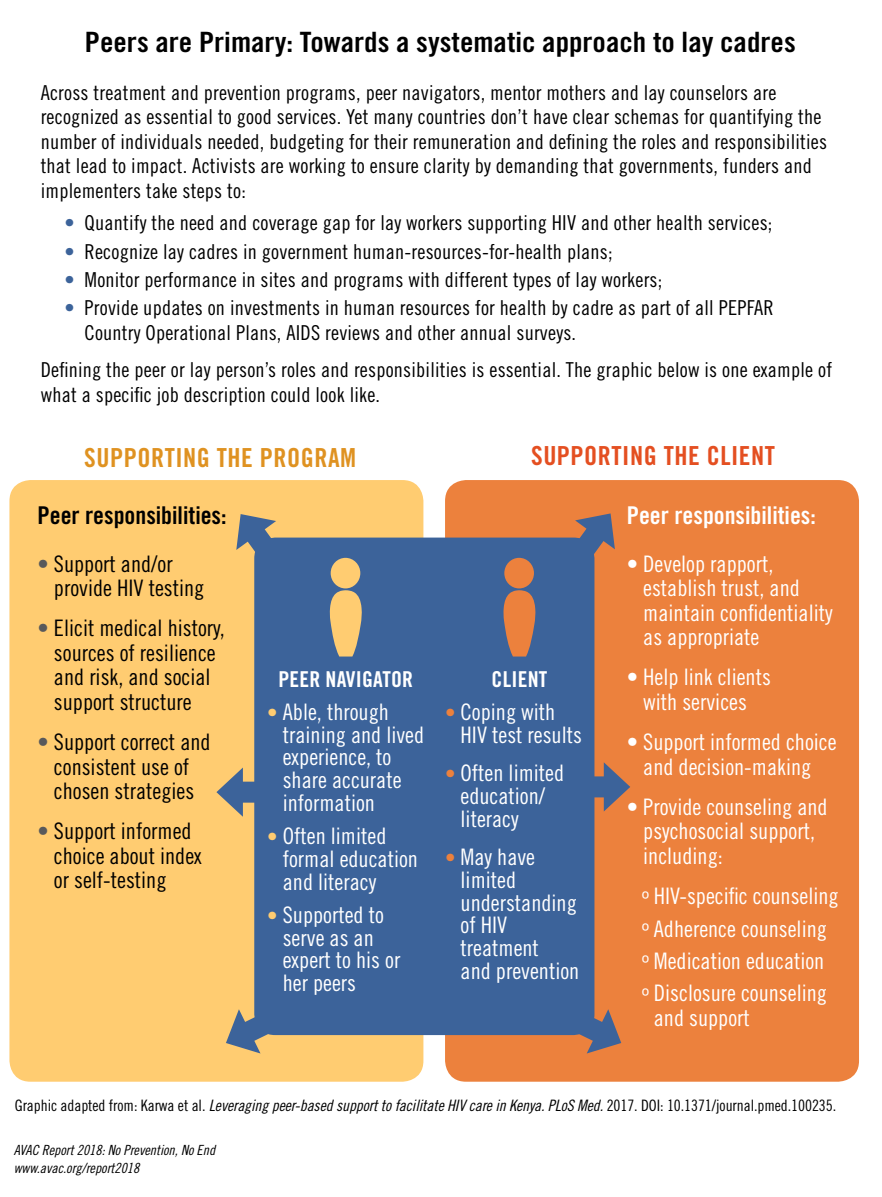
<style>
.page{position:relative;width:882px;height:1197px;background:#fff}
.page>*{position:absolute;margin:0;border:0;box-sizing:border-box;transform-origin:0 0}
.t1{font:28px "Trade Gothic Bold Cond Twenty";color:#000;scale:1.08 1}
.t2{font:26.25px "Trade Gothic Bold Cond Twenty";letter-spacing:.02em;color:#df9221}
.t3{font:26.25px "Trade Gothic Bold Cond Twenty";letter-spacing:.02em;color:#e44f21}
.t4{font:24.5px "Trade Gothic Bold Cond Twenty";color:#000}
.t5{font:24.5px "Trade Gothic Bold Cond Twenty";color:#fff}
.t6{font:22.75px/22.8px "Trade Gothic Cond Eighteen";color:#fff}
.t7{font:22.75px/24.5px "Trade Gothic Cond Eighteen";color:#000}
.t8{font:21.88px "Trade Gothic Bold Cond Twenty";letter-spacing:.01em;color:#fff}
.t9{font:20.65px/24.5px "Trade Gothic Cond Eighteen";letter-spacing:.01em;color:#000}
.t10{font:15.75px "Trade Gothic Cond Eighteen";letter-spacing:-.005em;color:#000}
.t11{font:14px/17.5px "Trade Gothic Cond Eighteen Obl";color:#000}
.s1{color:#3c639a}
.s2{color:#58595b}
.s3{font-family:"Trade Gothic";font-weight:300}
.s4{font-size:21px;color:#ffcc71}
.s5{font-size:21px;color:#ec813d}
.s6{font-family:"Trade Gothic Cond Eighteen Obl"}
</style>
<div class="page">
<div style="left:9px;top:480px;width:414px;height:602px;background:#ffcc71;border-radius:21px"></div>
<div style="left:445px;top:480px;width:414px;height:602px;background:#ec813d;border-radius:21px"></div>
<div style="left:254px;top:538px;width:340px;height:497px;background:#3c639a;border-radius:21px"></div>
<div style="left:576px;top:776px;width:38px;height:21px;background:#3c639a"></div>
<svg style="left:604px;top:762px;width:26px;height:50px"></svg>
<svg style="left:548px;top:993px;width:74px;height:61px"></svg>
<svg style="left:549px;top:513px;width:66px;height:74px"></svg>
<div style="left:232px;top:782px;width:39px;height:21px;background:#3c639a"></div>
<svg style="left:216px;top:768px;width:27px;height:49px"></svg>
<svg style="left:226px;top:991px;width:77px;height:63px"></svg>
<svg style="left:236px;top:514px;width:66px;height:73px"></svg>
<div style="left:331px;top:558px;width:29px;height:30px;background:#ffcc71;border-radius:50%"></div>
<svg style="left:330px;top:590px;width:32px;height:67px"></svg>
<div style="left:504px;top:558px;width:30px;height:30px;background:#ec813d;border-radius:50%"></div>
<svg style="left:503px;top:590px;width:33px;height:67px"></svg>
<h1 class="t1" style="left:85px;top:25px;width:660px">Peers are Primary: Towards a systematic approach to lay cadres</h1>
<p class="t9" style="left:41px;top:80px;width:788px">Across treatment and prevention programs, peer navigators, mentor mothers and lay counselors are recognized as essential to good services. Yet many countries don’t have clear schemas for quantifying the number of individuals needed, budgeting for their remuneration and defining the roles and responsibilities that lead to impact. Activists are working to ensure clarity by demanding that governments, funders and implementers take steps to:</p>
<p class="t9" style="left:65px;top:210px;width:709px"><span class="s1">•</span> Quantify the need and coverage gap for lay workers supporting HIV and other health services;</p>
<p class="t9" style="left:65px;top:239px;width:550px"><span class="s1">•</span> Recognize lay cadres in government human-resources-for-health plans;</p>
<p class="t9" style="left:65px;top:267px;width:599px"><span class="s1">•</span> Monitor performance in sites and programs with different types of lay workers;</p>
<p class="t9" style="left:85px;top:295px;width:691px;text-indent:-20px"><span class="s1">•</span> Provide updates on investments in human resources for health by cadre as part of all PEPFAR<br>Country Operational Plans, AIDS reviews and other annual surveys.</p>
<p class="t9" style="left:41px;top:358px;width:793px">Defining the peer or lay person’s roles and responsibilities is essential. The graphic below is one example of what a specific job description could look like.</p>
<p class="t2" style="left:84px;top:441px;width:274px">SUPPORTING THE PROGRAM</p>
<p class="t3" style="left:531px;top:440px;width:245px">SUPPORTING THE CLIENT</p>
<p class="t4" style="left:38px;top:500px;width:191px">Peer responsibilities:</p>
<p class="t7" style="left:54px;top:551px;width:152px;text-indent:-16px"><span class="s2">•</span> Support and/or provide HIV testing</p>
<p class="t7" style="left:54px;top:616px;width:172px;text-indent:-16px"><span class="s2">•</span> Elicit medical history, sources of resilience and risk, and social support structure</p>
<p class="t7" style="left:38px;top:730px;width:175px;text-align:center"><span class="s2">•</span> Support correct and consistent use of chosen strategies</p>
<p class="t7" style="left:54px;top:819px;width:149px;text-indent:-16px"><span class="s2">•</span> Support informed choice about index or self-testing</p>
<p class="t5" style="left:627px;top:500px;width:191px">Peer responsibilities:</p>
<p class="t6" style="left:643px;top:551px;width:191px;line-height:24.5px;text-indent:-16px">• Develop rapport, establish trust, and maintain confidentiality as appropriate</p>
<p class="t6" style="left:627px;top:665px;width:146px;line-height:24.5px;text-align:center">• Help link clients with services</p>
<p class="t6" style="left:627px;top:730px;width:211px;line-height:24.5px;text-align:center">• Support informed choice and decision-making</p>
<p class="t6" style="left:643px;top:794px;width:186px;line-height:24.5px;text-indent:-16px">• Provide counseling and psychosocial support, including:</p>
<p class="t6" style="left:642px;top:880px;width:198px;line-height:32.4px"><span class="s3">º</span> HIV-specific counseling <span class="s3">º</span> Adherence counseling <span class="s3">º</span> Medication education<br><span class="s3">º</span> Disclosure counseling</p>
<p class="t6" style="left:654px;top:1006px;width:98px">and support</p>
<p class="t8" style="left:278px;top:666px;width:136px">PEER NAVIGATOR</p>
<p class="t6" style="left:283px;top:700px;width:143px;text-indent:-16px"><span class="s4">•</span> Able, through training and lived experience, to share accurate information</p>
<p class="t6" style="left:283px;top:824px;width:137px;text-indent:-16px"><span class="s4">•</span> Often limited formal education and literacy</p>
<p class="t6" style="left:283px;top:903px;width:119px;text-indent:-16px"><span class="s4">•</span> Supported to serve as an expert to his or her peers</p>
<p class="t8" style="left:492px;top:666px;width:57px">CLIENT</p>
<p class="t6" style="left:461px;top:700px;width:123px;text-indent:-16px"><span class="s5">•</span> Coping with<br>HIV test results</p>
<p class="t6" style="left:461px;top:762px;width:105px;text-indent:-16px"><span class="s5">•</span> Often limited education/ literacy</p>
<p class="t6" style="left:461px;top:846px;width:120px;text-indent:-16px"><span class="s5">•</span> May have limited understanding of HIV treatment<br>and prevention</p>
<p class="t10" style="left:15px;top:1096px;width:823px">Graphic adapted from: Karwa et al. <span class="s6">Leveraging peer-based support to facilitate HIV care in Kenya. PLoS Med.</span> 2017. DOI: 10.1371/journal.pmed.100235.</p>
<p class="t11" style="left:14px;top:1141px;width:203px">AVAC Report 2018: No Prevention, No End www.avac.org/report2018</p>
</div>
